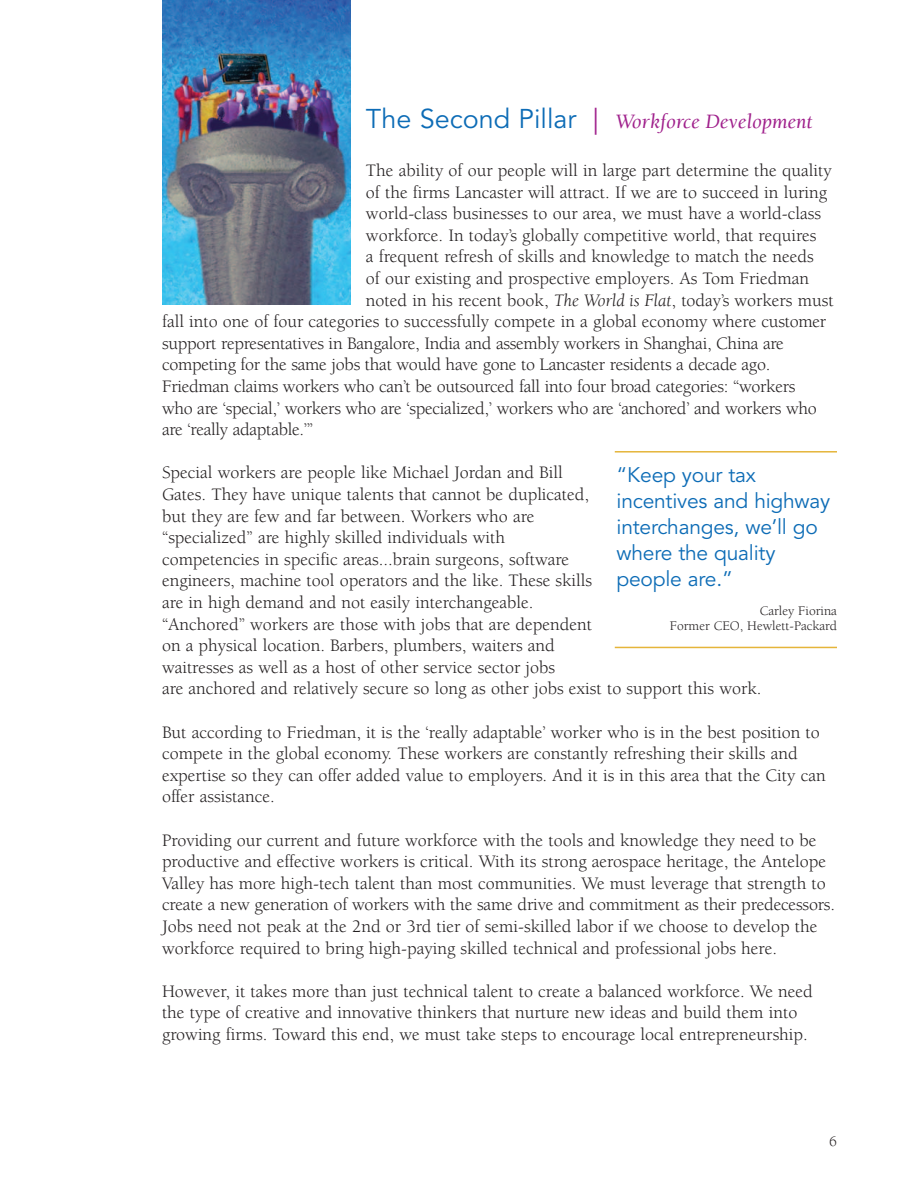
<style>
.page{position:relative;width:918px;height:1188px;background:#fff}
.page>*{position:absolute;margin:0;border:0;box-sizing:border-box;transform-origin:0 0}
.t1{font:21px/26.1px "Avenir";letter-spacing:-.01em;color:#0d6cb6}
.t2{font:italic 21px "Berkeley";color:#a0218c}
.t3{font:18px/21.6px "Berkeley";color:#231f20}
.t4{font:15px "Berkeley";color:#231f20}
.t5{font:13.5px/15px "Berkeley";color:#231f20;text-align:right}
.s1{font-family:"Avenir";font-style:normal;font-size:27px;color:#0d6cb6}
.s2{font-family:"Avenir";font-style:normal;font-size:27px}
.s3{font-style:italic}
</style>
<div class="page">
<hr style="left:615px;top:451px;width:222px;height:2px;background:#e5b53a">
<hr style="left:615px;top:647px;width:222px;height:1px;background:#e5b53a">
<img style="left:162px;top:0;width:189px;height:305px">
<p class="t2" style="left:366px;top:114px;width:448px"><span class="s1">The Second Pillar</span> <span class="s2">|</span> Workforce Development</p>
<p class="t3" style="left:366px;top:161px;width:467px">The ability of our people will in large part determine the quality</p>
<p class="t3" style="left:366px;top:183px;width:463px">of the firms Lancaster will attract. If we are to succeed in luring</p>
<p class="t3" style="left:366px;top:204px;width:457px">world-class businesses to our area, we must have a world-class</p>
<p class="t3" style="left:366px;top:226px;width:452px">workforce. In today’s globally competitive world, that requires</p>
<p class="t3" style="left:366px;top:247px;width:449px">a frequent refresh of skills and knowledge to match the needs</p>
<p class="t3" style="left:366px;top:269px;width:445px">of our existing and prospective employers. As Tom Friedman</p>
<p class="t3" style="left:366px;top:291px;width:469px">noted in his recent book, <span class="s3">The World is Flat</span>, today’s workers must</p>
<p class="t3" style="left:162px;top:312px;width:666px">fall into one of four categories to successfully compete in a global economy where customer</p>
<p class="t3" style="left:162px;top:334px;width:623px">support representatives in Bangalore, India and assembly workers in Shanghai, China are</p>
<p class="t3" style="left:162px;top:355px;width:610px">competing for the same jobs that would have gone to Lancaster residents a decade ago.</p>
<p class="t3" style="left:162px;top:377px;width:635px">Friedman claims workers who can’t be outsourced fall into four broad categories: “workers</p>
<p class="t3" style="left:162px;top:399px;width:656px">who are ‘special,’ workers who are ‘specialized,’ workers who are ‘anchored’ and workers who</p>
<p class="t3" style="left:162px;top:420px;width:153px">are ‘really adaptable.’”</p>
<p class="t3" style="left:162px;top:463px;width:601px">Special workers are people like Michael Jordan and Bill<br>Gates. They have unique talents that cannot be duplicated,<br>but they are few and far between. Workers who are<br>“specialized” are highly skilled individuals with<br>competencies in specific areas...brain surgeons, software<br>engineers, machine tool operators and the like. These skills<br>are in high demand and not easily interchangeable.<br>“Anchored” workers are those with jobs that are dependent<br>on a physical location. Barbers, plumbers, waiters and<br>waitresses as well as a host of other service sector jobs<br>are anchored and relatively secure so long as other jobs exist to support this work.</p>
<p class="t3" style="left:162px;top:723px;width:665px">But according to Friedman, it is the ‘really adaptable’ worker who is in the best position to compete in the global economy. These workers are constantly refreshing their skills and expertise so they can offer added value to employers. And it is in this area that the City can offer assistance.</p>
<p class="t3" style="left:162px;top:831px;width:675px">Providing our current and future workforce with the tools and knowledge they need to be productive and effective workers is critical. With its strong aerospace heritage, the Antelope Valley has more high-tech talent than most communities. We must leverage that strength to create a new generation of workers with the same drive and commitment as their predecessors.<br>Jobs need not peak at the 2nd or 3rd tier of semi-skilled labor if we choose to develop the workforce required to bring high-paying skilled technical and professional jobs here.</p>
<p class="t3" style="left:162px;top:982px;width:652px">However, it takes more than just technical talent to create a balanced workforce. We need the type of creative and innovative thinkers that nurture new ideas and build them into growing firms. Toward this end, we must take steps to encourage local entrepreneurship.</p>
<p class="t1" style="left:617px;top:463px;width:215px">“Keep your tax incentives and highway interchanges, we’ll go where the quality people are.”</p>
<p class="t5" style="left:670px;top:604px;width:169px">Carley Fiorina<br>Former CEO, Hewlett-Packard</p>
<p class="t4" style="left:829px;top:1135px;width:9px">6</p>
</div>
